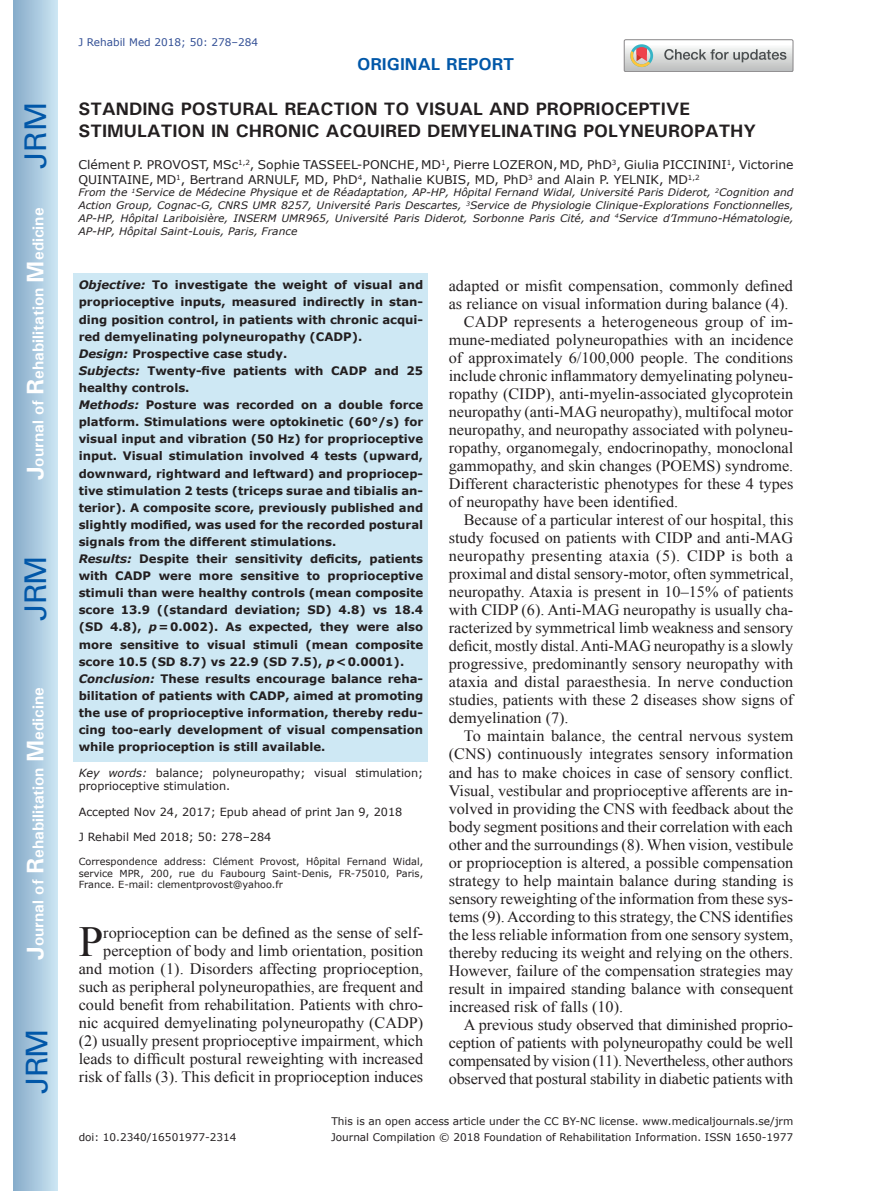
<style>
.page{position:relative;width:872px;height:1191px;background:#fff}
.page>*{position:absolute;margin:0;border:0;box-sizing:border-box;transform-origin:0 0}
.t1{font:42.9px "Times New Roman";color:#231f20}
.t2{font:30px "Univers";letter-spacing:-.03em;color:#0157a8}
.t3{font:700 18px/21.6px "Univers";color:#231f20}
.t4{font:700 17.25px "Univers";color:#0157a8}
.t5{font:15.75px/18px "Times New Roman";color:#231f20;text-align:right}
.t6{font:700 15.75px "Univers";color:#fff}
.t7{font:15.75px "Times New Roman";letter-spacing:.02em;color:#231f20}
.t8{font:12px/14.4px "Verdana";color:#231f20}
.t9{font:700 11.7px/17.1px "Verdana";color:#231f20}
.t10{font:11.25px/13.5px "Verdana";color:#231f20}
.t11{font:10.5px "Verdana";color:#231f20}
.t12{font:10.5px "Verdana";color:#324f95}
.t13{font:italic 10.35px/12.8px "Verdana";color:#231f20;text-align:justify}
.t14{font:9.75px/11.7px "Verdana";color:#231f20;text-align:justify}
.s1{font-size:24px}
.s2{font-style:italic}
</style>
<div class="page">
<div style="left:14px;top:0;width:43px;height:1191px;background:linear-gradient(to right,#88acca,#cbe5f2)"></div>
<div style="left:624px;top:39px;width:169px;height:33px;border:1px solid #888688;border-radius:2px"></div>
<svg style="left:624px;top:40px;width:169px;height:32px"></svg>
<div style="left:74px;top:274px;width:354px;height:488px;background:#cee8f4"></div>
<h2 class="t2" style="left:18px;top:169px;width:68px;rotate:-90deg">JRM</h2>
<p class="t6" style="left:28px;top:480px;width:274px;rotate:-90deg"><span class="s1">J</span>ournal of <span class="s1">R</span>ehabilitation <span class="s1">M</span>edicine</p>
<h2 class="t2" style="left:18px;top:620px;width:67px;rotate:-90deg">JRM</h2>
<p class="t6" style="left:28px;top:959px;width:274px;rotate:-90deg"><span class="s1">J</span>ournal of <span class="s1">R</span>ehabilitation <span class="s1">M</span>edicine</p>
<h2 class="t2" style="left:19px;top:1093px;width:67px;rotate:-90deg">JRM</h2>
<p class="t12" style="left:78px;top:35px;width:181px">J Rehabil Med 2018; 50: 278–284</p>
<p class="t4" style="left:357px;top:53px;width:159px">ORIGINAL REPORT</p>
<p class="t3" style="left:78px;top:98px;width:679px">STANDING POSTURAL REACTION TO VISUAL AND PROPRIOCEPTIVE<br>STIMULATION IN CHRONIC ACQUIRED DEMYELINATING POLYNEUROPATHY</p>
<p class="t8" style="left:78px;top:157px;width:716px">Clément P. PROVOST, MSc<sup>1,2</sup>, Sophie TASSEEL-PONCHE, MD<sup>1</sup>, Pierre LOZERON, MD, PhD<sup>3</sup>, Giulia PICCININI<sup>1</sup>, Victorine<br>QUINTAINE, MD<sup>1</sup>, Bertrand ARNULF, MD, PhD<sup>4</sup>, Nathalie KUBIS, MD, PhD<sup>3</sup> and Alain P. YELNIK, MD<sup>1,2</sup></p>
<p class="t13" style="left:78px;top:186px;width:716px">From the <sup>1</sup>Service de Médecine Physique et de Réadaptation, AP-HP, Hôpital Fernand Widal, Université Paris Diderot, <sup>2</sup>Cognition and Action Group, Cognac-G, CNRS UMR 8257, Université Paris Descartes, <sup>3</sup>Service de Physiologie Clinique-Explorations Fonctionnelles, AP-HP, Hôpital Lariboisière, INSERM UMR965, Université Paris Diderot, Sorbonne Paris Cité, and <sup>4</sup>Service d’Immuno-Hématologie, AP-HP, Hôpital Saint-Louis, Paris, France</p>
<p class="t9" style="left:79px;top:276px;width:346px"><span class="s2">Objective:</span> To investigate the weight of visual and proprioceptive inputs, measured indirectly in stan&shy;ding position control, in patients with chronic acqui&shy;red demyelinating polyneuropathy (CADP).<br><span class="s2">Design:</span> Prospective case study.<br><span class="s2">Subjects:</span> Twenty-five patients with CADP and 25 healthy controls.<br><span class="s2">Methods:</span> Posture was recorded on a double force platform. Stimulations were optokinetic (60°/s) for visual input and vibration (50 Hz) for proprioceptive input. Visual stimulation involved 4 tests (upward, downward, rightward and leftward) and propriocep&shy;tive stimulation 2 tests (triceps surae and tibialis an&shy;terior). A composite score, previously published and slightly modified, was used for the recorded postural signals from the different stimulations.<br><span class="s2">Results:</span> Despite their sensitivity deficits, patients with CADP were more sensitive to proprioceptive stimuli than were healthy controls (mean composite score 13.9 ((standard deviation; SD) 4.8) vs 18.4 (SD 4.8), <span class="s2">p</span>=0.002). As expected, they were also more sensitive to visual stimuli (mean composite score 10.5 (SD 8.7) vs 22.9 (SD 7.5), <span class="s2">p</span>&lt;0.0001).<br><span class="s2">Conclusion:</span> These results encourage balance reha&shy;bilitation of patients with CADP, aimed at promoting the use of proprioceptive information, thereby redu&shy;cing too-early development of visual compensation while proprioception is still available.</p>
<p class="t10" style="left:79px;top:765px;width:346px"><span class="s2">Key words:</span> balance; polyneuropathy; visual stimulation; proprioceptive stimulation.</p>
<p class="t10" style="left:79px;top:804px;width:325px">Accepted Nov 24, 2017; Epub ahead of print Jan 9, 2018</p>
<p class="t10" style="left:79px;top:830px;width:194px">J Rehabil Med 2018; 50: 278–284</p>
<p class="t14" style="left:79px;top:855px;width:346px">Correspondence address: Clément Provost, Hôpital Fernand Widal, service MPR, 200, rue du Faubourg Saint-Denis, FR-75010, Paris, France. E-mail: clementprovost@yahoo.fr</p>
<h1 class="t1" style="left:79px;top:912px;width:26px">P</h1>
<p class="t5" style="left:79px;top:923px;width:346px">roprioception can be defined as the sense of self&shy;perception of body and limb orientation, position and motion (1). Disorders affecting proprioception, such as peripheral polyneuropathies, are frequent and could benefit from rehabilitation. Patients with chro&shy;nic acquired demyelinating polyneuropathy (CADP) (2) usually present proprioceptive impairment, which leads to difficult postural reweighting with increased risk of falls (3). This deficit in proprioception induces</p>
<p class="t5" style="left:449px;top:277px;width:346px">adapted or misfit compensation, commonly defined</p>
<p class="t5" style="left:449px;top:295px;width:341px">as reliance on visual information during balance (4).</p>
<p class="t5" style="left:464px;top:313px;width:331px">CADP represents a heterogeneous group of im-</p>
<p class="t5" style="left:449px;top:331px;width:346px">mune-mediated polyneuropathies with an incidence</p>
<p class="t5" style="left:449px;top:349px;width:346px">of approximately 6/100,000 people. The conditions</p>
<p class="t5" style="left:449px;top:367px;width:346px">include chronic inflammatory demyelinating polyneu-</p>
<p class="t5" style="left:449px;top:385px;width:346px">ropathy (CIDP), anti-myelin-associated glycoprotein</p>
<p class="t5" style="left:449px;top:403px;width:346px">neuropathy (anti-MAG neuropathy), multifocal motor</p>
<p class="t5" style="left:449px;top:421px;width:346px">neuropathy, and neuropathy associated with polyneu-</p>
<p class="t5" style="left:449px;top:439px;width:346px">ropathy, organomegaly, endocrinopathy, monoclonal</p>
<p class="t5" style="left:449px;top:457px;width:346px">gammopathy, and skin changes (POEMS) syndrome.</p>
<p class="t5" style="left:449px;top:475px;width:346px">Different characteristic phenotypes for these 4 types</p>
<p class="t5" style="left:449px;top:493px;width:231px">of neuropathy have been identified.</p>
<p class="t5" style="left:464px;top:511px;width:331px">Because of a particular interest of our hospital, this</p>
<p class="t5" style="left:449px;top:529px;width:346px">study focused on patients with CIDP and anti-MAG</p>
<p class="t7" style="left:449px;top:545px;width:346px">neuropathy presenting ataxia (5). CIDP is both a</p>
<p class="t5" style="left:449px;top:565px;width:346px">proximal and distal sensory-motor, often symmetrical,</p>
<p class="t5" style="left:449px;top:583px;width:346px">neuropathy. Ataxia is present in 10–15% of patients</p>
<p class="t5" style="left:449px;top:601px;width:346px">with CIDP (6). Anti-MAG neuropathy is usually cha-</p>
<p class="t5" style="left:449px;top:619px;width:346px">racterized by symmetrical limb weakness and sensory</p>
<p class="t5" style="left:449px;top:637px;width:346px">deficit, mostly distal. Anti-MAG neuropathy is a slowly</p>
<p class="t5" style="left:449px;top:655px;width:346px">progressive, predominantly sensory neuropathy with</p>
<p class="t5" style="left:449px;top:673px;width:346px">ataxia and distal paraesthesia. In nerve conduction</p>
<p class="t5" style="left:449px;top:691px;width:346px">studies, patients with these 2 diseases show signs of</p>
<p class="t5" style="left:449px;top:709px;width:121px">demyelination (7).</p>
<p class="t5" style="left:464px;top:727px;width:331px">To maintain balance, the central nervous system</p>
<p class="t5" style="left:449px;top:745px;width:346px">(CNS) continuously integrates sensory information</p>
<p class="t5" style="left:449px;top:763px;width:346px">and has to make choices in case of sensory conflict.</p>
<p class="t5" style="left:449px;top:781px;width:346px">Visual, vestibular and proprioceptive afferents are in-</p>
<p class="t5" style="left:449px;top:799px;width:346px">volved in providing the CNS with feedback about the</p>
<p class="t5" style="left:449px;top:817px;width:346px">body segment positions and their correlation with each</p>
<p class="t5" style="left:449px;top:835px;width:346px">other and the surroundings (8). When vision, vestibule</p>
<p class="t5" style="left:449px;top:853px;width:346px">or proprioception is altered, a possible compensation</p>
<p class="t5" style="left:449px;top:871px;width:346px">strategy to help maintain balance during standing is</p>
<p class="t5" style="left:449px;top:889px;width:346px">sensory reweighting of the information from these sys-</p>
<p class="t5" style="left:449px;top:907px;width:346px">tems (9). According to this strategy, the CNS identifies</p>
<p class="t5" style="left:449px;top:925px;width:346px">the less reliable information from one sensory system,</p>
<p class="t5" style="left:449px;top:943px;width:346px">thereby reducing its weight and relying on the others.</p>
<p class="t5" style="left:449px;top:961px;width:346px">However, failure of the compensation strategies may</p>
<p class="t5" style="left:449px;top:979px;width:346px">result in impaired standing balance with consequent</p>
<p class="t5" style="left:449px;top:997px;width:176px">increased risk of falls (10).</p>
<p class="t5" style="left:464px;top:1015px;width:331px">A previous study observed that diminished proprio-</p>
<p class="t5" style="left:449px;top:1033px;width:346px">ception of patients with polyneuropathy could be well</p>
<p class="t5" style="left:449px;top:1051px;width:346px">compensated by vision (11). Nevertheless, other authors</p>
<p class="t5" style="left:449px;top:1069px;width:346px">observed that postural stability in diabetic patients with</p>
<p class="t11" style="left:79px;top:1130px;width:159px">doi: 10.2340/16501977-2314</p>
<p class="t11" style="left:331px;top:1114px;width:463px">This is an open access article under the CC BY-NC license. www.medicaljournals.se/jrm</p>
<p class="t11" style="left:331px;top:1130px;width:464px">Journal Compilation © 2018 Foundation of Rehabilitation Information. ISSN 1650-1977</p>
</div>
